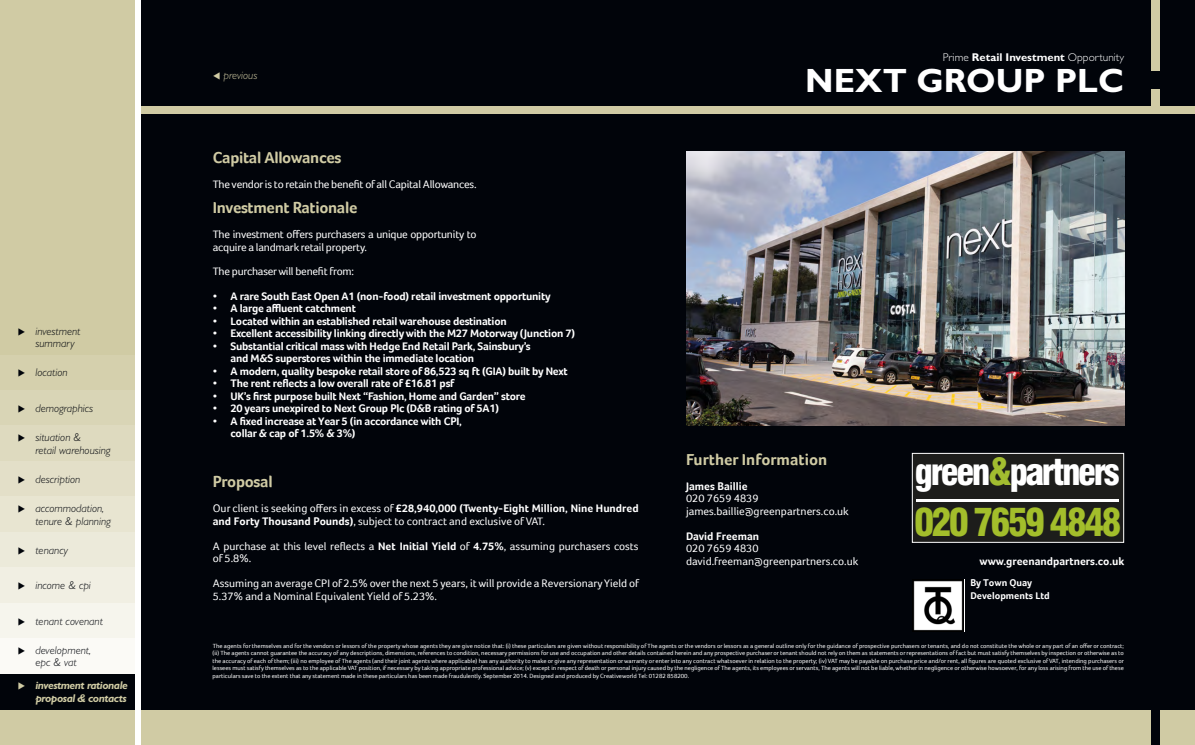
<style>
.page{position:relative;width:1195px;height:745px;background:#fff}
.page>*{position:absolute;margin:0;border:0;box-sizing:border-box;transform-origin:0 0}
.t1{font:900 condensed 37.88px "Swiss 721 BT";letter-spacing:-.08em;color:#a3be2b}
.t2{font:900 condensed 36.25px "Swiss 721 BT";letter-spacing:-.07em;color:#fff}
.t3{font:700 33.75px "Gill Sans Std";color:#fff}
.t4{font:700 16.25px "Foco";letter-spacing:-.02em;color:#d0cba4}
.t5{font:700 16.25px "Foco";color:#d0cba4}
.t6{font:700 11.25px/12.5px "Foco";letter-spacing:-.02em;color:#fff}
.t7{font:11.25px/12.5px "Foco";color:#fff}
.t8{font:italic 300 11.25px/12.5px "Gill Sans Std";color:#01040a}
.t9{font:11.25px/12.5px "Foco";letter-spacing:-.02em;color:#fff}
.t10{font:700 11.25px "Foco";color:#fff}
.t11{font:italic 700 11.25px/12.5px "Gill Sans Std";letter-spacing:-.04em;color:#d0cba4;text-align:right}
.t12{font:300 11.25px "Gill Sans Std";color:#fff}
.t13{font:italic 300 11.25px "Gill Sans Std";color:#d0cba4}
.t14{font:700 10px/12.5px "Foco";color:#fff}
.t15{font:6.25px/7.5px "Foco";color:#fff;text-align:justify}
.s1{font-weight:700}
.s2{color:#a2bd30}
</style>
<div class="page">
<div style="left:142px;top:709px;width:1052px;height:35px;background:#d0cba4"></div>
<div style="left:142px;top:0;width:1052px;height:709px;background:#01040a"></div>
<div style="left:142px;top:106px;width:1052px;height:7px;background:#d0cba4"></div>
<div style="left:1150px;top:0;width:9px;height:71px;background:#d0cba4"></div>
<div style="left:1150px;top:89px;width:9px;height:17px;background:#d0cba4"></div>
<div style="left:1150px;top:709px;width:9px;height:35px;background:#01040a"></div>
<img style="left:686px;top:151px;width:437px;height:274px">
<div style="left:0;top:0;width:135px;height:744px;background:#d0cba4"></div>
<div style="left:0;top:354px;width:135px;height:36px;background:#d5d0ad"></div>
<div style="left:0;top:390px;width:135px;height:35px;background:#d9d5b6"></div>
<div style="left:0;top:425px;width:135px;height:36px;background:#dedabf"></div>
<div style="left:0;top:461px;width:135px;height:35px;background:#e3dfc8"></div>
<div style="left:0;top:496px;width:135px;height:35px;background:#e8e5d1"></div>
<div style="left:0;top:531px;width:135px;height:36px;background:#eceada"></div>
<div style="left:0;top:567px;width:135px;height:35px;background:#f1efe3"></div>
<div style="left:0;top:602px;width:135px;height:36px;background:#f6f5ed"></div>
<div style="left:0;top:638px;width:135px;height:35px;background:#fbfaf6"></div>
<div style="left:0;top:673px;width:135px;height:36px;background:#01040a"></div>
<div style="left:912px;top:453px;width:211px;height:89px;background:#1d1d1b"></div>
<hr style="left:916px;top:498px;width:202px;height:3px;background:#fff">
<div style="left:911px;top:452px;width:212px;height:90px;border:1px solid #fff"></div>
<svg style="left:914px;top:630px;width:48px;height:1px"></svg>
<img style="left:913px;top:581px;width:50px;height:49px">
<h3 class="t8" style="left:35px;top:324px;width:46px;text-indent:-18px">◆ investment summary</h3>
<h3 class="t8" style="left:18px;top:366px;width:51px">◆ location</h3>
<h3 class="t8" style="left:18px;top:401px;width:77px">◆ demographics</h3>
<h3 class="t8" style="left:35px;top:431px;width:77px;text-indent:-18px">◆ situation &amp;<br>retail warehousing</h3>
<h3 class="t8" style="left:18px;top:472px;width:64px">◆ description</h3>
<h3 class="t8" style="left:35px;top:501px;width:77px;text-indent:-18px">◆ accommodation, tenure &amp; planning</h3>
<h3 class="t8" style="left:18px;top:543px;width:52px">◆ tenancy</h3>
<h3 class="t8" style="left:18px;top:579px;width:75px">◆ income &amp; cpi</h3>
<h3 class="t8" style="left:18px;top:614px;width:87px">◆ tenant covenant</h3>
<h3 class="t8" style="left:18px;top:643px;width:75px;text-align:center">◆ development, epc &amp; vat</h3>
<h3 class="t11" style="left:18px;top:679px;width:112px">◆ investment rationale proposal &amp; contacts</h3>
<h3 class="t13" style="left:213px;top:69px;width:46px">▼ previous</h3>
<h3 class="t4" style="left:213px;top:148px;width:130px">Capital Allowances</h3>
<h3 class="t9" style="left:213px;top:178px;width:265px">The vendoris to retain the benefit of all Capital Allowances.</h3>
<h3 class="t4" style="left:213px;top:198px;width:146px">Investment Rationale</h3>
<h3 class="t9" style="left:213px;top:228px;width:265px">The investment offers purchasers a unique opportunity to acquire a landmark retail property.</h3>
<h3 class="t9" style="left:213px;top:264px;width:143px">The purchaserwill benefit from:</h3>
<h3 class="t6" style="left:213px;top:289px;width:339px">• A rare South East Open A1 (non-food) retail investment opportunity</h3>
<h3 class="t6" style="left:213px;top:302px;width:145px">• A large affluent catchment</h3>
<h3 class="t6" style="left:213px;top:314px;width:295px">• Located within an established retail warehouse destination</h3>
<h3 class="t6" style="left:213px;top:327px;width:364px">• Excellent accessibility linking directly with the M27 Motorway (Junction 7)</h3>
<h3 class="t6" style="left:230px;top:339px;width:302px;text-indent:-18px">• Substantial critical mass with Hedge End Retail Park, Sainsbury’s and M&amp;S superstores within the immediate location</h3>
<h3 class="t6" style="left:213px;top:364px;width:356px">• A modern, quality bespoke retail store of 86,523 sq ft (GIA) built by Next</h3>
<h3 class="t6" style="left:213px;top:377px;width:243px">• The rent reflects a low overall rate of £16.81 psf</h3>
<h3 class="t6" style="left:213px;top:389px;width:314px">• UK’s first purpose built Next “Fashion, Home and Garden” store</h3>
<h3 class="t6" style="left:213px;top:402px;width:288px">• 20 years unexpired to Next Group Plc (D&amp;B rating of 5A1)</h3>
<h3 class="t6" style="left:230px;top:414px;width:233px;text-indent:-18px">• A fixed increase at Year 5 (in accordance with CPI, collar &amp; cap of 1.5% &amp; 3%)</h3>
<h3 class="t4" style="left:213px;top:472px;width:61px">Proposal</h3>
<h3 class="t7" style="left:213px;top:502px;width:427px">Our client is seeking offers in excess of <span class="s1">£28,940,000 (Twenty-Eight Million, Nine Hundred and Forty Thousand Pounds)</span>, subject to contract and exclusive ofVAT.</h3>
<h3 class="t7" style="left:213px;top:539px;width:427px">A purchase at this level reflects a <span class="s1">Net Initial Yield</span> of <span class="s1">4.75%</span>, assuming purchasers costs of 5.8%.</h3>
<h3 class="t7" style="left:213px;top:577px;width:427px">Assuming an average CPI of 2.5% overthe next 5 years, itwill provide a ReversionaryYield of<br>5.37% and a Nominal Equivalent Yield of 5.23%.</h3>
<h3 class="t12" style="left:942px;top:51px;width:183px">Prime <span class="s1">Retail Investment</span> Opportunity</h3>
<h3 class="t3" style="left:805px;top:61px;width:320px">NEXT GROUP PLC</h3>
<h3 class="t5" style="left:686px;top:449px;width:142px">Further Information</h3>
<h3 class="t10" style="left:686px;top:479px;width:63px">James Baillie</h3>
<h3 class="t7" style="left:686px;top:491px;width:164px">020 7659 4839 james.baillie@greenpartners.co.uk</h3>
<h3 class="t10" style="left:686px;top:529px;width:75px">David Freeman</h3>
<h3 class="t7" style="left:686px;top:541px;width:174px">020 7659 4830 david.freeman@greenpartners.co.uk</h3>
<h2 class="t2" style="left:914px;top:450px;width:206px">green<span class="s2">&amp;</span>partners</h2>
<h1 class="t1" style="left:913px;top:498px;width:209px">020 7659 4848</h1>
<h3 class="t10" style="left:979px;top:554px;width:146px">www.greenandpartners.co.uk</h3>
<h3 class="t14" style="left:970px;top:576px;width:81px">By Town Quay<br>Developments Ltd</h3>
<p class="t15" style="left:212px;top:641px;width:912px">The agents for themselves and for the vendors or lessors of the property whose agents they are give notice that: (i) these particulars are given without responsibility of The agents or the vendors or lessors as a general outline only for the guidance of prospective purchasers or tenants, and do not constitute the whole or any part of an offer or contract; (ii) The agents cannot guarantee the accuracy of any descriptions, dimensions, references to condition, necessary permissions for use and occupation and other details contained herein and any prospective purchaser or tenant should not rely on them as statements or representations of fact but must satisfy themselves by inspection or otherwise as to the accuracy of each of them; (iii) no employee of The agents (and their joint agents where applicable) has any authority to make or give any representation or warranty or enter into any contract whatsoever in relation to the property; (iv) VAT may be payable on purchase price and/or rent, all figures are quoted exclusive of VAT, intending purchasers or lessees must satisfy themselves as to the applicable VAT position, if necessary by taking appropriate professional advice; (v) except in respect of death or personal injury caused by the negligence of The agents, its employees or servants, The agents will not be liable, whether in negligence or otherwise howsoever, for any loss arising from the use of these particulars save to the extent that any statement made in these particulars has been made fraudulently. September 2014. Designed and produced by Creativeworld Tel: 01282 858200.</p>
</div>
